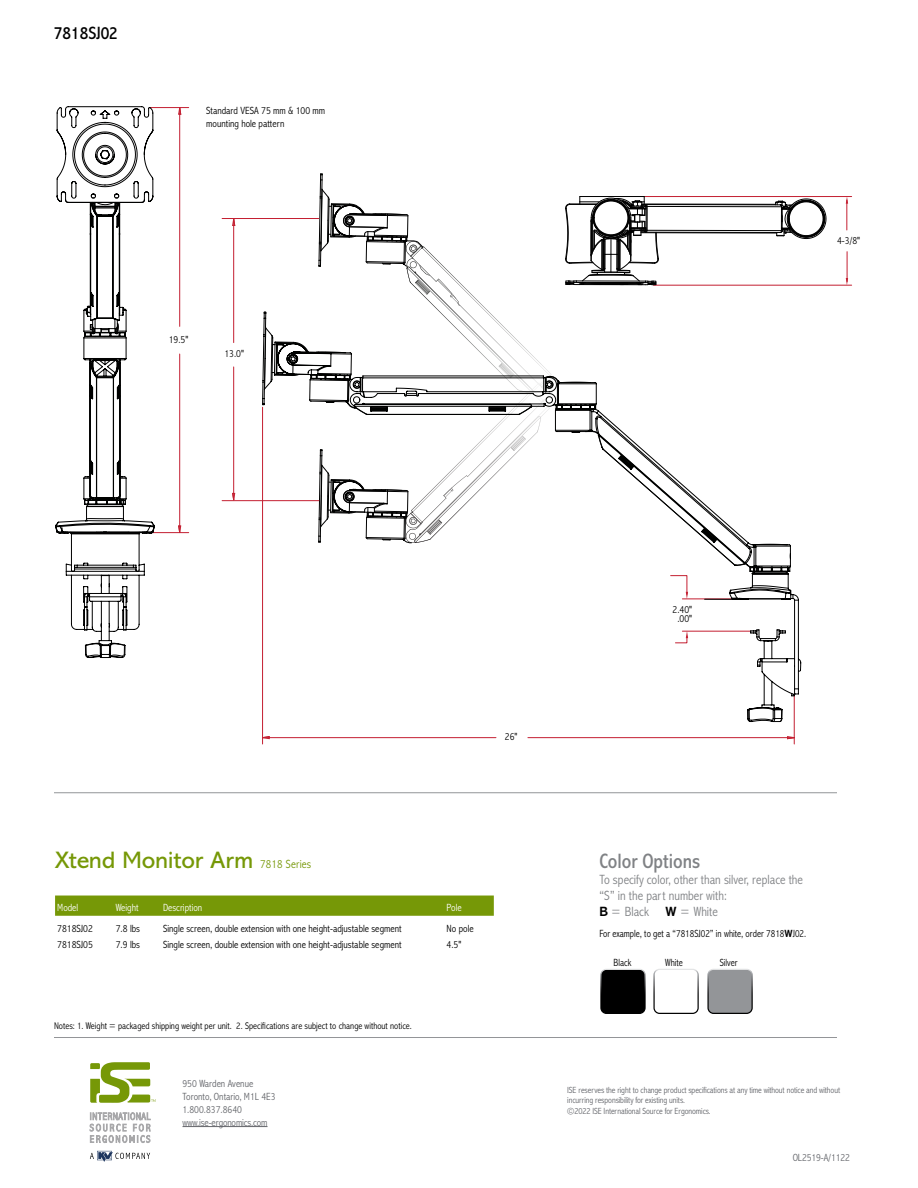
<style>
.page{position:relative;width:918px;height:1188px;background:#fff}
.page>*{position:absolute;margin:0;border:0;box-sizing:border-box;transform-origin:0 0}
.t1{font:24px "Abadi MT Pro";letter-spacing:-.01em;color:#769807}
.Catagory_headings{font:condensed 21px "Abadi MT Pro";color:#808285}
.t2{font:condensed 18px "Abadi MT Pro";color:#000}
.Catagory_headings-2{font:300 condensed 13.5px/16.2px "Abadi MT Pro";color:#808285}
.t3{font:300 condensed 10.5px/12.6px "Abadi MT Pro";color:#000}
.t4{font:300 condensed 10.5px "Abadi MT Pro";color:#63656a}
.t5{font:300 condensed 10.5px "Abadi MT Pro";color:#000;scale:.95 1}
.t6{font:300 condensed 10.5px "Abadi MT Pro";color:#fff}
.t7{font:300 condensed 9.75px "Abadi MT Pro";color:#000}
.t8{font:300 condensed 9px/10.5px "Abadi MT Pro";letter-spacing:-.01em;color:#63656a}
.s1{font-weight:300;font-stretch:condensed;font-size:12px}
.s2{font-weight:700;font-stretch:normal;color:#000}
.s3{font-weight:700;font-stretch:normal}
</style>
<div class="page">
<hr style="left:54px;top:1037px;width:783px;height:1px;background:#939598">
<hr style="left:54px;top:792px;width:783px;height:1px;background:#939598">
<div style="left:55px;top:896px;width:439px;height:20px;background:#769807"></div>
<hr style="left:149px;top:532px;width:40px;height:1px;background:#c42032">
<hr style="left:682px;top:631px;width:68px;height:1px;background:#c42032">
<hr style="left:846px;top:200px;width:1px;height:30px;background:#c42032">
<svg style="left:846px;top:197px;width:2px;height:7px"></svg>
<hr style="left:847px;top:252px;width:1px;height:30px;background:#c42032">
<svg style="left:846px;top:278px;width:2px;height:7px"></svg>
<svg style="left:675px;top:631px;width:13px;height:13px"></svg>
<hr style="left:794px;top:696px;width:1px;height:48px;background:#c42032">
<hr style="left:262px;top:407px;width:1px;height:337px;background:#c42032">
<svg style="left:262px;top:735px;width:533px;height:5px"></svg>
<svg style="left:262px;top:312px;width:529px;height:288px"></svg>
<svg style="left:318px;top:173px;width:239px;height:371px"></svg>
<hr style="left:654px;top:285px;width:198px;height:1px;background:#c42032">
<hr style="left:643px;top:196px;width:209px;height:1px;background:#c42032">
<hr style="left:222px;top:218px;width:97px;height:1px;background:#c42032">
<hr style="left:149px;top:107px;width:40px;height:1px;background:#c42032">
<hr style="left:222px;top:500px;width:97px;height:1px;background:#c42032">
<hr style="left:233px;top:219px;width:1px;height:124px;background:#c42032">
<svg style="left:232px;top:219px;width:4px;height:7px"></svg>
<hr style="left:179px;top:108px;width:1px;height:218px;background:#c42032">
<svg style="left:178px;top:107px;width:4px;height:8px"></svg>
<hr style="left:233px;top:367px;width:1px;height:133px;background:#c42032">
<svg style="left:231px;top:492px;width:5px;height:9px"></svg>
<hr style="left:179px;top:354px;width:1px;height:179px;background:#c42032">
<svg style="left:178px;top:525px;width:4px;height:9px"></svg>
<hr style="left:641px;top:232px;width:136px;height:2px;background:#000">
<hr style="left:646px;top:204px;width:134px;height:1px;background:#000">
<hr style="left:647px;top:230px;width:134px;height:1px;background:#020202">
<hr style="left:647px;top:206px;width:134px;height:1px;background:#020202">
<svg style="left:774px;top:198px;width:53px;height:41px"></svg>
<svg style="left:565px;top:196px;width:94px;height:90px"></svg>
<svg style="left:56px;top:106px;width:100px;height:15px"></svg>
<svg style="left:55px;top:121px;width:101px;height:537px"></svg>
<hr style="left:705px;top:599px;width:34px;height:1px;background:#000">
<svg style="left:729px;top:571px;width:72px;height:152px"></svg>
<div style="left:601px;top:969px;width:44px;height:44px;background:#000;border-radius:6px"></div>
<div style="left:600px;top:969px;width:46px;height:45px;border:1px solid #fff;border-radius:6px"></div>
<div style="left:653px;top:969px;width:46px;height:45px;border:1px solid #fff;border-radius:6px"></div>
<div style="left:708px;top:969px;width:44px;height:44px;background:#939598;border-radius:6px"></div>
<div style="left:707px;top:969px;width:46px;height:45px;border:1px solid #fff;border-radius:6px"></div>
<hr style="left:183px;top:1126px;width:85px;height:1px;background:#63656a">
<svg style="left:90px;top:1151px;width:60px;height:11px"></svg>
<svg style="left:90px;top:1062px;width:65px;height:41px"></svg>
<svg style="left:90px;top:1112px;width:60px;height:31px"></svg>
<p class="t2" style="left:54px;top:24px;width:65px">7818SJ02</p>
<p class="t3" style="left:206px;top:104px;width:121px">Standard VESA 75 mm &amp; 100 mm mounting hole pattern</p>
<p class="t3" style="left:169px;top:333px;width:21px">19.5"</p>
<p class="t3" style="left:225px;top:347px;width:21px">13.0"</p>
<p class="t3" style="left:837px;top:234px;width:25px">4-3/8"</p>
<p class="t3" style="left:505px;top:730px;width:14px">26"</p>
<p class="t1" style="left:55px;top:846px;width:258px">Xtend Monitor Arm <span class="s1">7818 Series</span></p>
<p class="t6" style="left:57px;top:902px;width:23px">Model</p>
<p class="t6" style="left:116px;top:902px;width:24px">Weight</p>
<p class="t6" style="left:163px;top:902px;width:41px">Description</p>
<p class="t6" style="left:447px;top:902px;width:17px">Pole</p>
<p class="t3" style="left:57px;top:922px;width:37px">7818SJ02</p>
<p class="t3" style="left:116px;top:922px;width:26px">7.8 lbs</p>
<p class="t3" style="left:163px;top:922px;width:240px">Single screen, double extension with one height-adjustable segment</p>
<p class="t3" style="left:447px;top:922px;width:29px">No pole</p>
<p class="t3" style="left:57px;top:939px;width:37px">7818SJ05</p>
<p class="t3" style="left:116px;top:939px;width:26px">7.9 lbs</p>
<p class="t3" style="left:163px;top:939px;width:240px">Single screen, double extension with one height-adjustable segment</p>
<p class="t3" style="left:447px;top:939px;width:16px">4.5"</p>
<p class="t7" style="left:54px;top:1021px;width:359px">Notes: 1. Weight = packaged shipping weight per unit. 2. Specifications are subject to change without notice.</p>
<p class="t4" style="left:183px;top:1078px;width:72px">950 Warden Avenue</p>
<p class="t4" style="left:183px;top:1091px;width:95px">Toronto, Ontario, M1L 4E3</p>
<p class="t4" style="left:183px;top:1104px;width:61px">1.800.837.8640</p>
<p class="t4" style="left:183px;top:1116px;width:87px">www.ise-ergonomics.com</p>
<p class="t3" style="left:673px;top:605px;width:21px;line-height:9px;text-align:center">2.40" .00"</p>
<p class="Catagory_headings" style="left:599px;top:849px;width:102px">Color Options</p>
<p class="Catagory_headings-2" style="left:599px;top:872px;width:205px">To specify color, other than silver, replace the “S” in the part number with:</p>
<p class="Catagory_headings-2" style="left:599px;top:904px;width:120px"><span class="s2">B</span> = Black <span class="s2">W</span> = White</p>
<p class="t5" style="left:599px;top:928px;width:219px">For example, to get a “7818SJ02” in white, order 7818<span class="s3">W</span>J02.</p>
<p class="t5" style="left:614px;top:957px;width:20px">Black</p>
<p class="t5" style="left:665px;top:957px;width:20px">White</p>
<p class="t5" style="left:720px;top:957px;width:20px">Silver</p>
<p class="t8" style="left:567px;top:1085px;width:274px">ISE reserves the right to change product specifications at any time without notice and without incurring responsibility for existing units.</p>
<p class="t8" style="left:567px;top:1106px;width:145px">©2022 ISE International Source for Ergonomics.</p>
<p class="t4" style="left:793px;top:1152px;width:59px">OL2519-A/1122</p>
</div>
